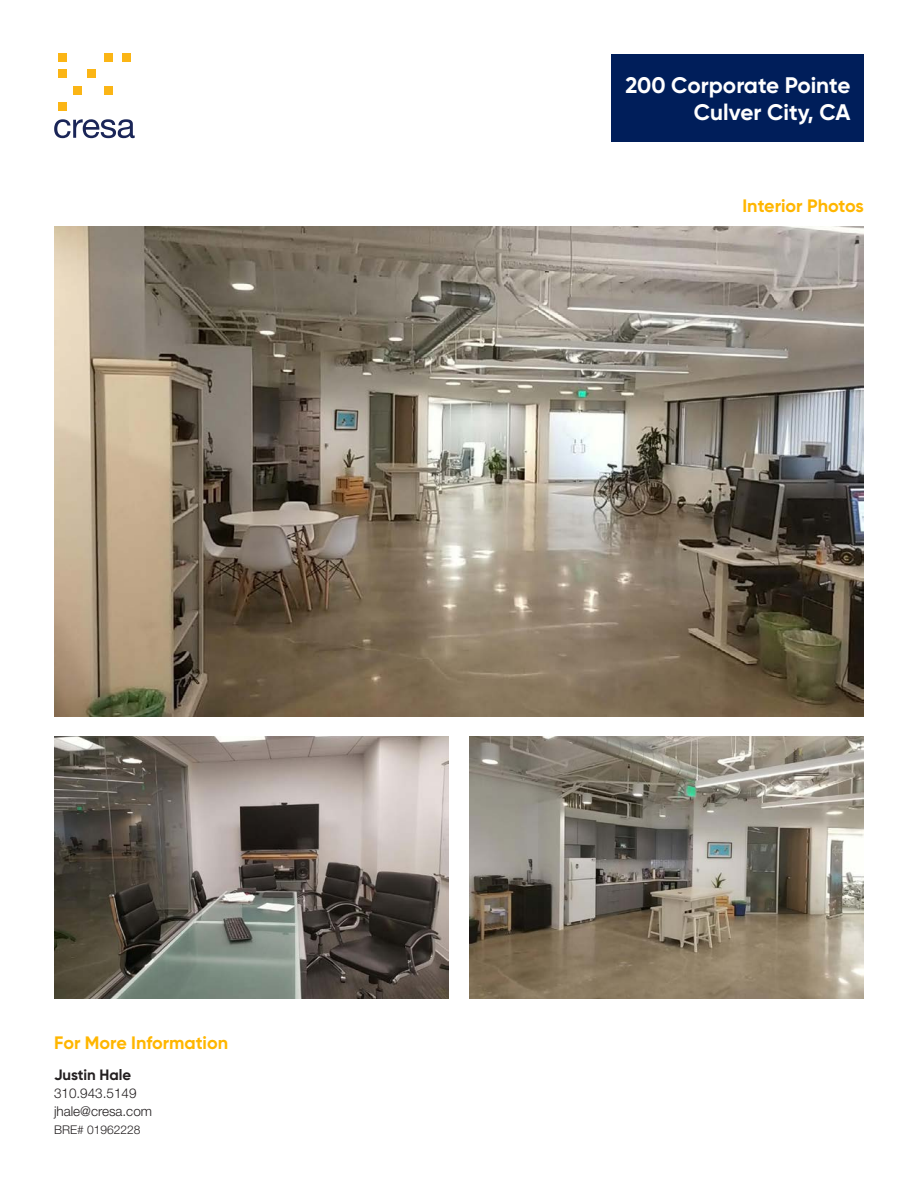
<style>
.page{position:relative;width:918px;height:1188px;background:#fff}
.page>*{position:absolute;margin:0;border:0;box-sizing:border-box;transform-origin:0 0}
.t1{font:700 22.5px/27px "Gilroy";color:#fff;text-align:right}
.t2{font:700 18px "Gilroy";color:#ffb600}
.t3{font:700 15px "Gilroy";color:#231f20}
.t4{font:300 13.5px/18px "Helvetica Neue";color:#231f20}
.t5{font:300 12px "Helvetica Neue";color:#231f20}
</style>
<div class="page">
<div style="left:612px;top:54px;width:252px;height:88px;background:#001e5a"></div>
<img style="left:54px;top:227px;width:810px;height:489px">
<img style="left:470px;top:737px;width:394px;height:262px">
<img style="left:54px;top:737px;width:394px;height:262px">
<svg style="left:54px;top:119px;width:81px;height:19px"></svg>
<div style="left:58px;top:54px;width:8px;height:8px;background:#fbb515"></div>
<div style="left:58px;top:70px;width:8px;height:8px;background:#fbb515"></div>
<div style="left:58px;top:102px;width:8px;height:8px;background:#fbb515"></div>
<div style="left:74px;top:86px;width:8px;height:8px;background:#fbb515"></div>
<div style="left:87px;top:70px;width:8px;height:8px;background:#fbb515"></div>
<div style="left:104px;top:54px;width:8px;height:8px;background:#fbb515"></div>
<div style="left:104px;top:86px;width:8px;height:8px;background:#fbb515"></div>
<div style="left:122px;top:54px;width:8px;height:8px;background:#fbb515"></div>
<p class="t2" style="left:54px;top:1031px;width:176px">For More Information</p>
<p class="t3" style="left:54px;top:1065px;width:79px">Justin Hale</p>
<p class="t4" style="left:54px;top:1084px;width:100px">310.943.5149 jhale@cresa.com</p>
<p class="t5" style="left:54px;top:1122px;width:88px">BRE# 01962228</p>
<p class="t1" style="left:626px;top:72px;width:226px">200 Corporate Pointe<br>Culver City, CA</p>
<p class="t2" style="left:742px;top:195px;width:123px">Interior Photos</p>
</div>
